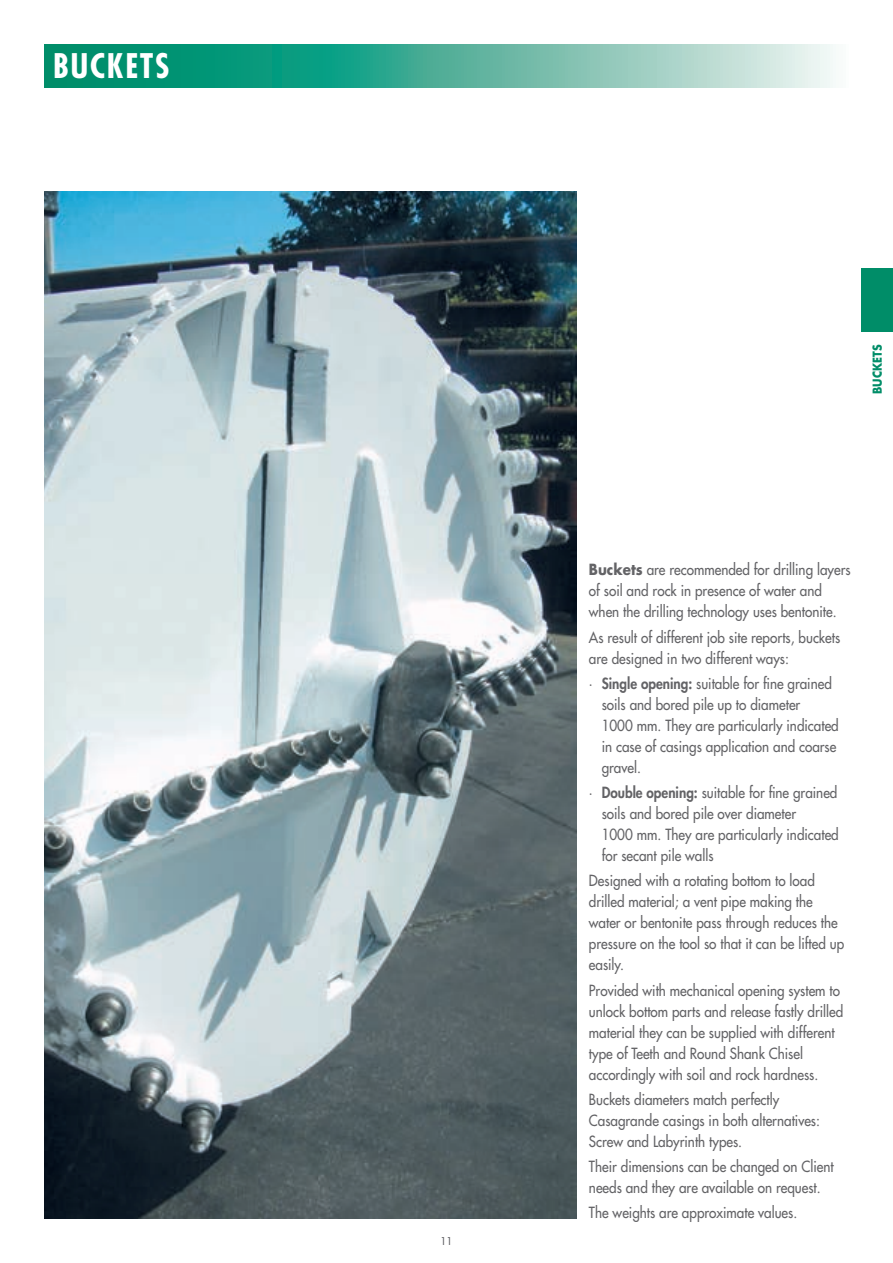
<style>
.page{position:relative;width:893px;height:1263px;background:#fff}
.page>*{position:absolute;margin:0;border:0;box-sizing:border-box;transform-origin:0 0}
.t1{font:700 condensed 33px "Futura";letter-spacing:.05em;color:#fff}
.t2{font:15px/21px "Futura";color:#636366;scale:.9 1}
.t3{font:700 12px "Futura";color:#008d68;scale:.9 1}
.t4{font:10.5px "Futura";color:#636366}
.s1{font-weight:700}
.s2{font-weight:800}
</style>
<div class="page">
<img style="left:45px;top:191px;width:531px;height:1027px">
<div style="left:861px;top:268px;width:32px;height:64px;background:#008d68"></div>
<svg style="left:45px;top:45px;width:788px;height:42px;background:#55b49f"></svg>
<h1 class="t1" style="left:53px;top:52px;width:118px">BUCKETS</h1>
<p class="t4" style="left:440px;top:1236px;width:14px">11</p>
<p class="t3" style="left:872px;top:394px;width:56px;rotate:-90deg">BUCKETS</p>
<p class="t2" style="left:589px;top:560px;width:292px"><span class="s1">Buckets</span> are recommended for drilling layers of soil and rock in presence of water and when the drilling technology uses bentonite.</p>
<p class="t2" style="left:589px;top:627px;width:281px">As result of different job site reports, buckets are designed in two different ways:</p>
<p class="t2" style="left:602px;top:674px;width:265px;text-indent:-13px">· <span class="s2">Single opening:</span> suitable for fine grained soils and bored pile up to diameter<br>1000 mm. They are particularly indicated in case of casings application and coarse gravel.</p>
<p class="t2" style="left:602px;top:783px;width:265px;text-indent:-13px">· <span class="s2">Double opening:</span> suitable for fine grained soils and bored pile over diameter<br>1000 mm. They are particularly indicated for secant pile walls</p>
<p class="t2" style="left:589px;top:871px;width:285px">Designed with a rotating bottom to load drilled material; a vent pipe making the water or bentonite pass through reduces the pressure on the tool so that it can be lifted up easily.</p>
<p class="t2" style="left:589px;top:980px;width:284px">Provided with mechanical opening system to unlock bottom parts and release fastly drilled material they can be supplied with different type of Teeth and Round Shank Chisel accordingly with soil and rock hardness.</p>
<p class="t2" style="left:589px;top:1090px;width:258px">Buckets diameters match perfectly<br>Casagrande casings in both alternatives:<br>Screw and Labyrinth types.</p>
<p class="t2" style="left:589px;top:1157px;width:274px">Their dimensions can be changed on Client needs and they are available on request.</p>
<p class="t2" style="left:589px;top:1203px;width:233px">The weights are approximate values.</p>
</div>
